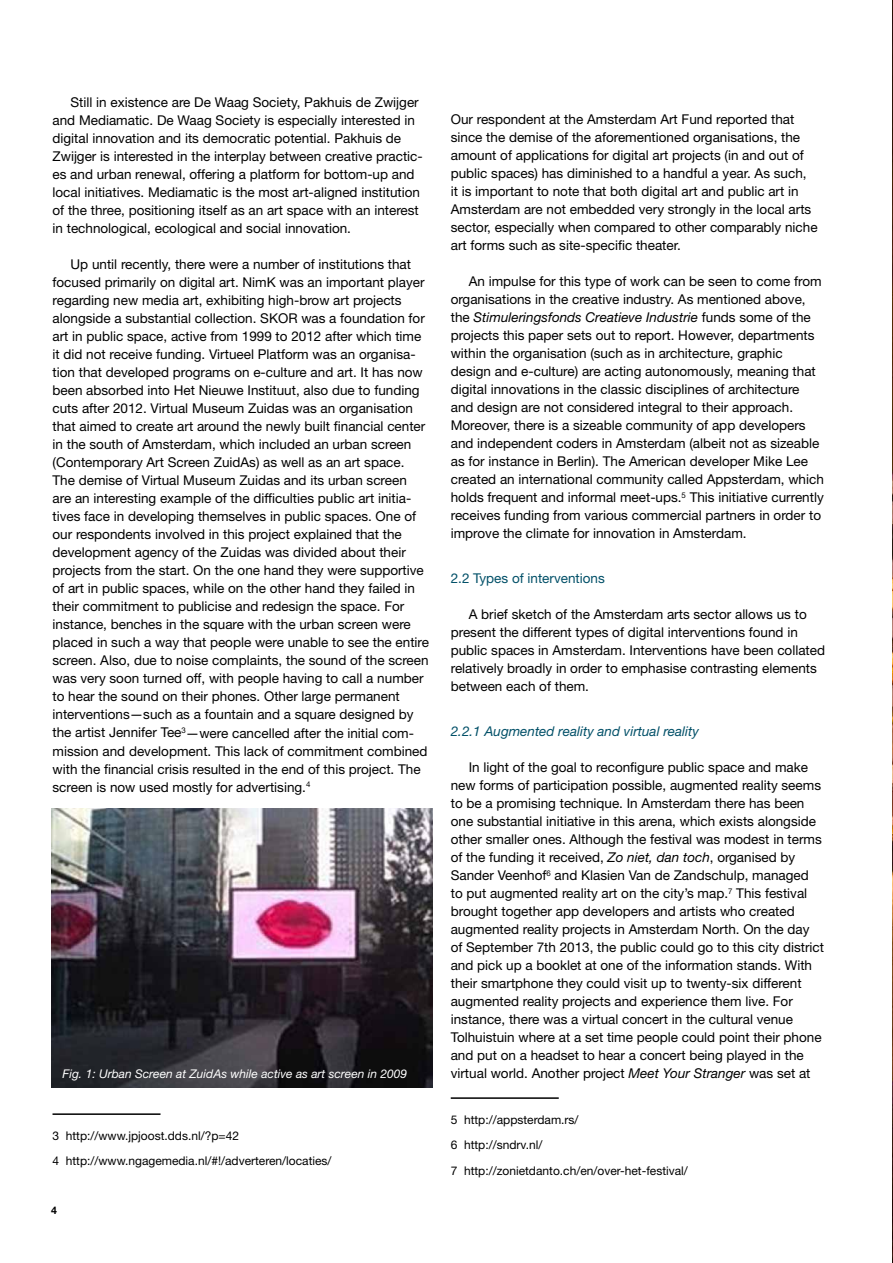
<style>
.page{position:relative;width:893px;height:1263px;background:#fff}
.page>*{position:absolute;margin:0;border:0;box-sizing:border-box;transform-origin:0 0}
.t1{font:13.5px/18px "Helvetica Neue LT Std";color:#000}
.t2{font:italic 13.5px "Helvetica Neue LT Std";color:#025068}
.t3{font:13.5px "Helvetica Neue LT Std";color:#025068}
.t4{font:12px/25.5px "Helvetica Neue LT Std";color:#000}
.t5{font:italic 12px "Helvetica Neue LT Std";color:#fff}
.t6{font:700 10.5px "Helvetica Neue LT Std";color:#000}
.s1{font-style:italic}
</style>
<div class="page">
<img style="left:892px;top:0;width:1px;height:1263px">
<hr style="left:53px;top:1113px;width:108px;height:2px;background:#000">
<hr style="left:451px;top:1097px;width:108px;height:2px;background:#000">
<img style="left:51px;top:808px;width:381px;height:280px">
<p class="t1" style="left:53px;top:93px;width:372px;text-indent:18px">Still in existence are De Waag Society, Pakhuis de Zwijger and Mediamatic. De Waag Society is especially interested in digital innovation and its democratic potential. Pakhuis de Zwijger is interested in the interplay between creative practic&shy;es and urban renewal, offering a platform for bottom-up and local initiatives. Mediamatic is the most art-aligned institution of the three, positioning itself as an art space with an interest in technological, ecological and social innovation.</p>
<p class="t1" style="left:53px;top:255px;width:378px;text-indent:18px">Up until recently, there were a number of institutions that focused primarily on digital art. NimK was an important player regarding new media art, exhibiting high-brow art projects alongside a substantial collection. SKOR was a foundation for art in public space, active from 1999 to 2012 after which time it did not receive funding. Virtueel Platform was an organisa&shy;tion that developed programs on e-culture and art. It has now been absorbed into Het Nieuwe Instituut, also due to funding cuts after 2012. Virtual Museum Zuidas was an organisation that aimed to create art around the newly built financial center in the south of Amsterdam, which included an urban screen (Contemporary Art Screen ZuidAs) as well as an art space.<br>The demise of Virtual Museum Zuidas and its urban screen<br>are an interesting example of the difficulties public art initia&shy;tives face in developing themselves in public spaces. One of our respondents involved in this project explained that the development agency of the Zuidas was divided about their projects from the start. On the one hand they were supportive of art in public spaces, while on the other hand they failed in their commitment to publicise and redesign the space. For instance, benches in the square with the urban screen were placed in such a way that people were unable to see the entire screen. Also, due to noise complaints, the sound of the screen was very soon turned off, with people having to call a number to hear the sound on their phones. Other large permanent interventions—such as a fountain and a square designed by the artist Jennifer Tee<sup>3</sup>—were cancelled after the initial com&shy;mission and development. This lack of commitment combined with the financial crisis resulted in the end of this project. The screen is now used mostly for advertising.<sup>4</sup></p>
<p class="t5" style="left:63px;top:1066px;width:346px">Fig. 1: Urban Screen at ZuidAs while active as art screen in 2009</p>
<p class="t4" style="left:53px;top:1122px;width:281px">3 http://www.jpjoost.dds.nl/?p=42<br>4 http://www.ngagemedia.nl/#!/adverteren/locaties/</p>
<p class="t6" style="left:51px;top:1204px;width:7px">4</p>
<p class="t1" style="left:451px;top:110px;width:368px">Our respondent at the Amsterdam Art Fund reported that since the demise of the aforementioned organisations, the amount of applications for digital art projects (in and out of public spaces) has diminished to a handful a year. As such,<br>it is important to note that both digital art and public art in Amsterdam are not embedded very strongly in the local arts sector, especially when compared to other comparably niche art forms such as site-specific theater.</p>
<p class="t1" style="left:451px;top:272px;width:375px;text-indent:18px">An impulse for this type of work can be seen to come from organisations in the creative industry. As mentioned above, the <span class="s1">Stimuleringsfonds Creatieve Industrie</span> funds some of the projects this paper sets out to report. However, departments within the organisation (such as in architecture, graphic design and e-culture) are acting autonomously, meaning that digital innovations in the classic disciplines of architecture and design are not considered integral to their approach.<br>Moreover, there is a sizeable community of app developers and independent coders in Amsterdam (albeit not as sizeable as for instance in Berlin). The American developer Mike Lee created an international community called Appsterdam, which holds frequent and informal meet-ups.<sup>5</sup> This initiative currently receives funding from various commercial partners in order to improve the climate for innovation in Amsterdam.</p>
<p class="t3" style="left:451px;top:570px;width:156px">2.2 Types of interventions</p>
<p class="t1" style="left:451px;top:605px;width:376px;text-indent:18px">A brief sketch of the Amsterdam arts sector allows us to present the different types of digital interventions found in public spaces in Amsterdam. Interventions have been collated relatively broadly in order to emphasise contrasting elements between each of them.</p>
<p class="t2" style="left:451px;top:723px;width:250px">2.2.1 Augmented reality and virtual reality</p>
<p class="t1" style="left:451px;top:758px;width:375px;text-indent:18px">In light of the goal to reconfigure public space and make new forms of participation possible, augmented reality seems to be a promising technique. In Amsterdam there has been one substantial initiative in this arena, which exists alongside other smaller ones. Although the festival was modest in terms of the funding it received, <span class="s1">Zo niet, dan toch</span>, organised by Sander Veenhof<sup>6</sup> and Klasien Van de Zandschulp, managed to put augmented reality art on the city’s map.<sup>7</sup> This festival brought together app developers and artists who created augmented reality projects in Amsterdam North. On the day of September 7th 2013, the public could go to this city district and pick up a booklet at one of the information stands. With their smartphone they could visit up to twenty-six different augmented reality projects and experience them live. For instance, there was a virtual concert in the cultural venue Tolhuistuin where at a set time people could point their phone and put on a headset to hear a concert being played in the virtual world. Another project <span class="s1">Meet Your Stranger</span> was set at</p>
<p class="t4" style="left:451px;top:1106px;width:239px">5 http://appsterdam.rs/<br>6 http://sndrv.nl/<br>7 http://zonietdanto.ch/en/over-het-festival/</p>
</div>
